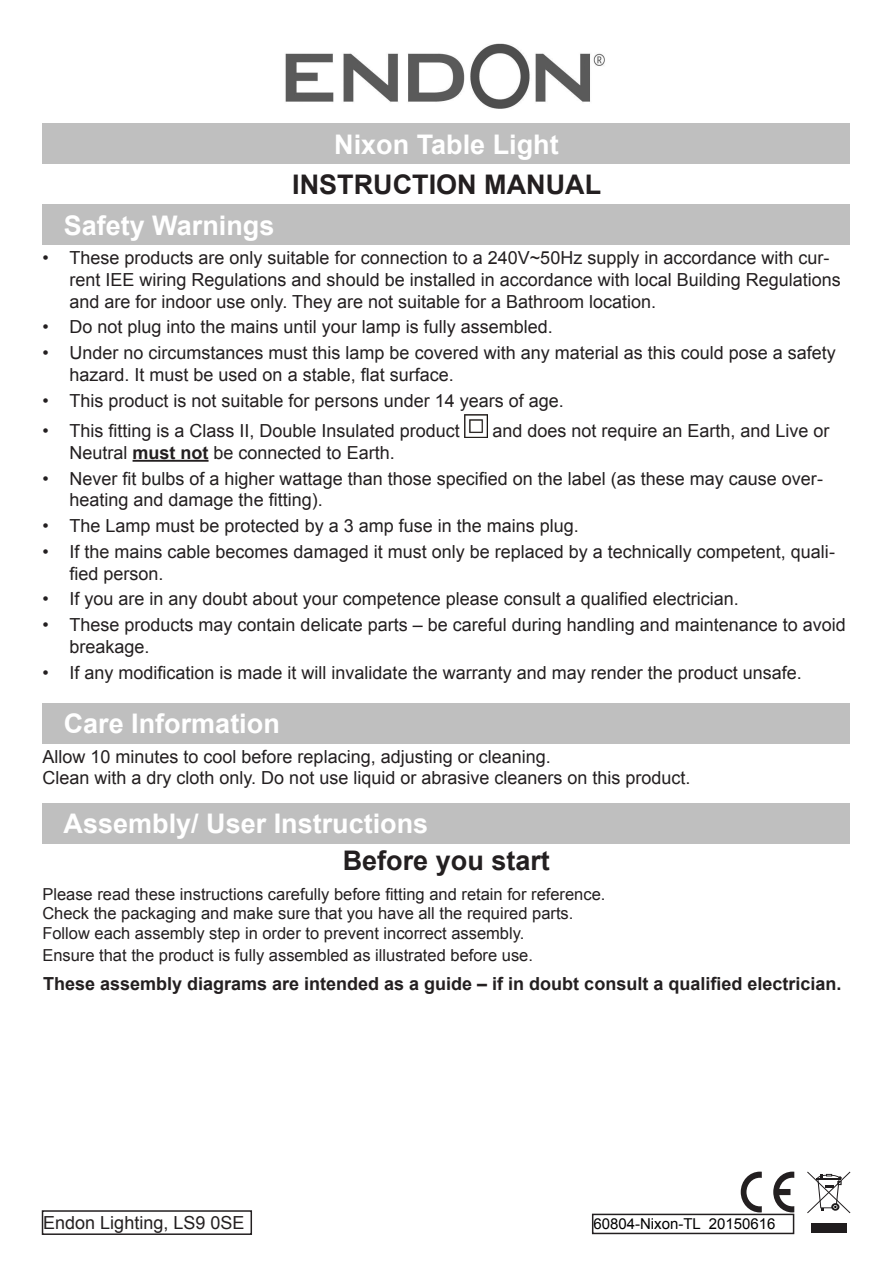
<style>
.page{position:relative;width:893px;height:1263px;background:#fff}
.page>*{position:absolute;margin:0;border:0;box-sizing:border-box;transform-origin:0 0}
.t1{font:700 27px "Arial";color:#fff}
.t2{font:700 27px "Arial";color:#231f20}
.t3{font:18px/21.6px "Arial";color:#231f20}
.t4{font:700 18px "Arial";color:#231f20}
.t5{font:16.5px/19.8px "Arial";color:#231f20}
.t6{font:15px "Arial";color:#000}
.s1{font-weight:700}
</style>
<div class="page">
<div style="left:43px;top:123px;width:807px;height:41px;background:#bfbfbf"></div>
<div style="left:43px;top:204px;width:807px;height:41px;background:#bfbfbf"></div>
<hr style="left:133px;top:460px;width:76px;height:2px;background:#231f20">
<img style="left:465px;top:415px;width:22px;height:22px">
<img style="left:285px;top:43px;width:320px;height:66px">
<svg style="left:741px;top:1171px;width:21px;height:41px"></svg>
<svg style="left:773px;top:1171px;width:21px;height:41px"></svg>
<svg style="left:807px;top:1171px;width:43px;height:42px"></svg>
<div style="left:811px;top:1223px;width:36px;height:9px;background:#201d1e"></div>
<div style="left:592px;top:1214px;width:202px;height:20px;border:2px solid #231f20"></div>
<div style="left:42px;top:1210px;width:210px;height:25px;border:2px solid #231f20"></div>
<div style="left:42px;top:803px;width:808px;height:41px;background:#bfbfbf"></div>
<div style="left:43px;top:703px;width:807px;height:40px;background:#bfbfbf"></div>
<h1 class="t1" style="left:334px;top:126px;width:226px">Nixon Table Light</h1>
<h1 class="t1" style="left:64px;top:207px;width:212px">Safety Warnings</h1>
<h1 class="t2" style="left:292px;top:167px;width:310px">INSTRUCTION MANUAL</h1>
<p class="t3" style="left:70px;top:247px;width:773px;text-indent:-27px">• These products are only suitable for connection to a 240V~50Hz supply in accordance with cur&shy;rent IEE wiring Regulations and should be installed in accordance with local Building Regulations and are for indoor use only. They are not suitable for a Bathroom location.</p>
<p class="t3" style="left:43px;top:316px;width:512px">• Do not plug into the mains until your lamp is fully assembled.</p>
<p class="t3" style="left:70px;top:342px;width:768px;text-indent:-27px">• Under no circumstances must this lamp be covered with any material as this could pose a safety hazard. It must be used on a stable, flat surface.</p>
<p class="t3" style="left:43px;top:390px;width:523px">• This product is not suitable for persons under 14 years of age.</p>
<p class="t3" style="left:43px;top:420px;width:419px">• This fitting is a Class II, Double Insulated product</p>
<p class="t3" style="left:492px;top:420px;width:339px">and does not require an Earth, and Live or</p>
<p class="t3" style="left:70px;top:442px;width:327px">Neutral <span class="s1">must not</span> be connected to Earth.</p>
<p class="t3" style="left:70px;top:468px;width:755px;text-indent:-27px">• Never fit bulbs of a higher wattage than those specified on the label (as these may cause over&shy;heating and damage the fitting).</p>
<p class="t3" style="left:43px;top:515px;width:538px">• The Lamp must be protected by a 3 amp fuse in the mains plug.</p>
<p class="t3" style="left:70px;top:541px;width:767px;text-indent:-27px">• If the mains cable becomes damaged it must only be replaced by a technically competent, quali&shy;fied person.</p>
<p class="t3" style="left:43px;top:588px;width:698px">• If you are in any doubt about your competence please consult a qualified electrician.</p>
<p class="t3" style="left:70px;top:614px;width:778px;text-indent:-27px">• These products may contain delicate parts – be careful during handling and maintenance to avoid breakage.</p>
<p class="t3" style="left:43px;top:662px;width:761px">• If any modification is made it will invalidate the warranty and may render the product unsafe.</p>
<h1 class="t1" style="left:64px;top:705px;width:218px">Care Information</h1>
<p class="t3" style="left:43px;top:746px;width:649px">Allow 10 minutes to cool before replacing, adjusting or cleaning.<br>Clean with a dry cloth only. Do not use liquid or abrasive cleaners on this product.</p>
<h1 class="t1" style="left:64px;top:805px;width:366px">Assembly/ User Instructions</h1>
<h1 class="t2" style="left:343px;top:843px;width:209px">Before you start</h1>
<p class="t5" style="left:42px;top:884px;width:565px">Please read these instructions carefully before fitting and retain for reference.<br>Check the packaging and make sure that you have all the required parts.<br>Follow each assembly step in order to prevent incorrect assembly.</p>
<p class="t5" style="left:42px;top:945px;width:492px">Ensure that the product is fully assembled as illustrated before use.</p>
<p class="t4" style="left:43px;top:971px;width:800px">These assembly diagrams are intended as a guide – if in doubt consult a qualified electrician.</p>
<p class="t3" style="left:43px;top:1212px;width:203px">Endon Lighting, LS9 0SE</p>
<p class="t6" style="left:593px;top:1214px;width:184px">60804-Nixon-TL 20150616</p>
</div>
